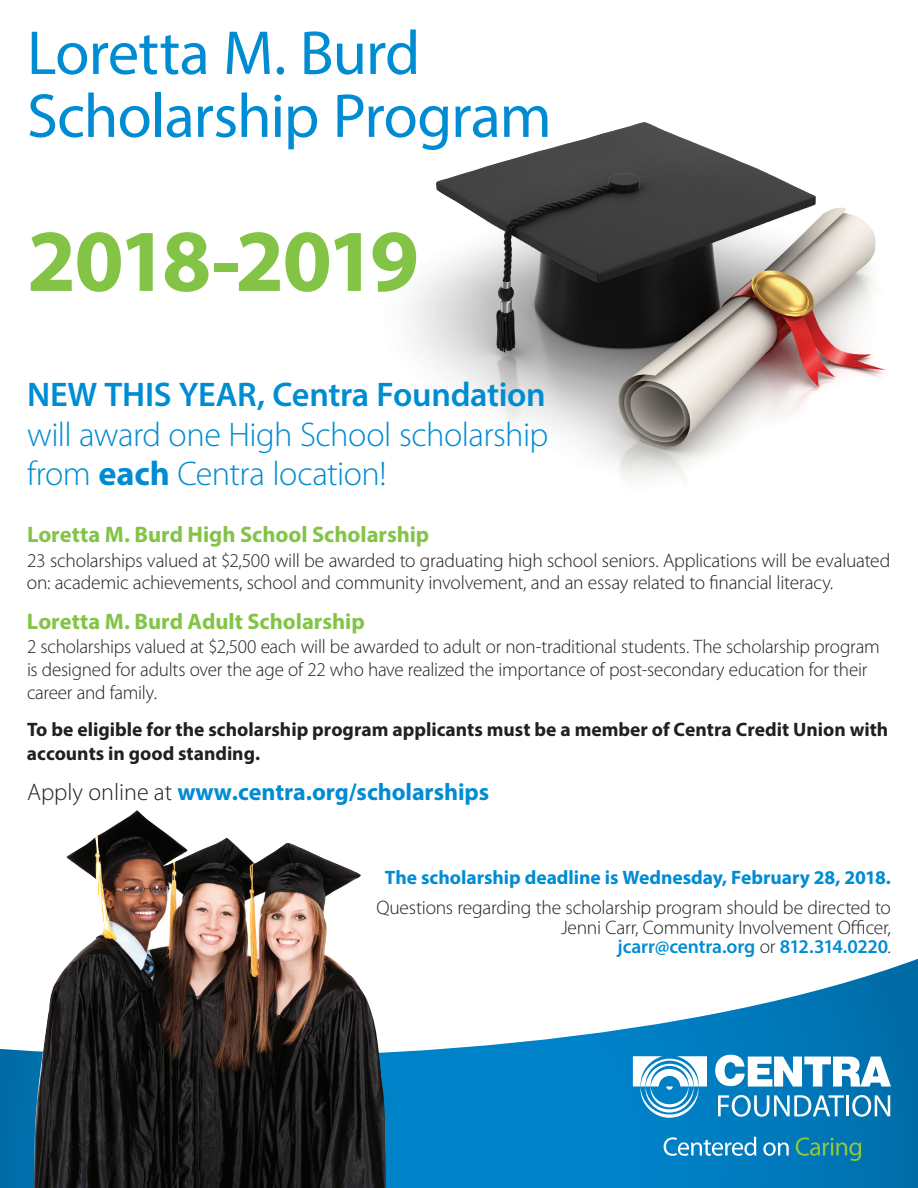
<style>
.page{position:relative;width:918px;height:1188px;background:#fff}
.page>*{position:absolute;margin:0;border:0;box-sizing:border-box;transform-origin:0 0}
.t1{font:700 88.95px "Myriad Pro";letter-spacing:-.06em;color:#83c447}
.t2{font:62.55px/63px "Myriad Pro";letter-spacing:-.02em;color:#008cd2}
.t3{font:300 34.2px/39.8px "Myriad Pro";letter-spacing:-.015em;color:#008cd2}
.t4{font:600 34.2px "Myriad Pro";letter-spacing:-.01em;color:#008cd2}
.t5{font:700 24px "Myriad Pro";letter-spacing:-.005em;color:#008cd2}
.t6{font:700 22.5px "Myriad Pro";color:#83c447}
.t7{font:300 19.5px/23.4px "Myriad Pro";letter-spacing:-.015em;color:#231f20}
.t8{font:700 19.5px/23.4px "Myriad Pro";color:#231f20}
.t9{font:700 19.5px "Myriad Pro";color:#008cd2}
.s1{font-weight:700}
.s2{font-weight:300;color:#231f20}
.s3{font-weight:600;color:#008cd2}
</style>
<div class="page">
<svg style="left:0;top:959px;width:918px;height:229px"></svg>
<img style="left:34px;top:810px;width:352px;height:378px">
<img style="left:406px;top:122px;width:480px;height:357px">
<svg style="left:633px;top:1056px;width:74px;height:62px"></svg>
<svg style="left:715px;top:1055px;width:176px;height:32px"></svg>
<svg style="left:718px;top:1095px;width:126px;height:22px"></svg>
<hr style="left:846px;top:1095px;width:3px;height:21px;background:#fff">
<svg style="left:852px;top:1095px;width:38px;height:22px"></svg>
<svg style="left:664px;top:1137px;width:92px;height:19px"></svg>
<svg style="left:763px;top:1142px;width:26px;height:14px"></svg>
<svg style="left:796px;top:1137px;width:65px;height:24px;background:#218998"></svg>
<h2 class="t2" style="left:27px;top:20px;width:526px">Loretta M. Burd<br>Scholarship Program</h2>
<h1 class="t1" style="left:27px;top:203px;width:394px">2018-2019</h1>
<h3 class="t4" style="left:27px;top:373px;width:520px">NEW THIS YEAR, Centra Foundation</h3>
<h3 class="t3" style="left:27px;top:414px;width:523px">will award one High School scholarship from <span class="s1">each</span> Centra location!</h3>
<p class="t6" style="left:27px;top:520px;width:404px">Loretta M. Burd High School Scholarship</p>
<p class="t7" style="left:27px;top:550px;width:865px;line-height:21.5px">23 scholarships valued at $2,500 will be awarded to graduating high school seniors. Applications will be evaluated on: academic achievements, school and community involvement, and an essay related to financial literacy.</p>
<p class="t6" style="left:27px;top:607px;width:339px">Loretta M. Burd Adult Scholarship</p>
<p class="t7" style="left:27px;top:634px;width:854px">2 scholarships valued at $2,500 each will be awarded to adult or non-traditional students. The scholarship program is designed for adults over the age of 22 who have realized the importance of post-secondary education for their career and family.</p>
<p class="t8" style="left:27px;top:717px;width:863px">To be eligible for the scholarship program applicants must be a member of Centra Credit Union with accounts in good standing.</p>
<p class="t5" style="left:27px;top:776px;width:464px"><span class="s2">Apply online at</span> www.centra.org/scholarships</p>
<p class="t9" style="left:385px;top:865px;width:508px">The scholarship deadline is Wednesday, February 28, 2018.</p>
<p class="t7" style="left:376px;top:898px;width:516px;line-height:19.5px;text-align:right">Questions regarding the scholarship program should be directed to<br>Jenni Carr, Community Involvement Officer,<br><span class="s3">jcarr@centra.org</span> or <span class="s3">812.314.0220</span>.</p>
</div>
